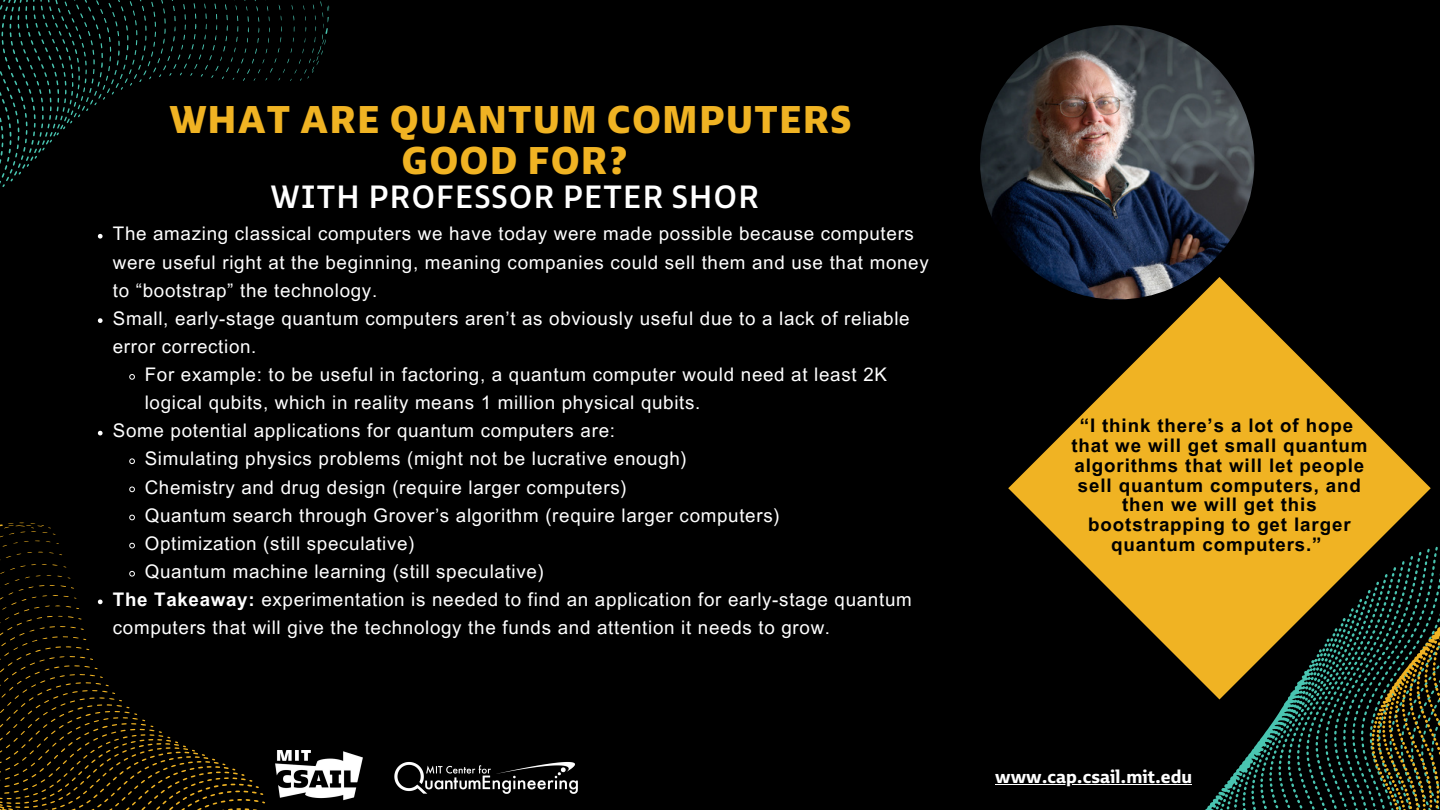
<style>
.page{position:relative;width:1440px;height:810px;background:#000}
.page>*{position:absolute;margin:0;border:0;box-sizing:border-box;transform-origin:0 0}
.t1{font:800 37.5px "CSAIL Ebony";letter-spacing:.045em;color:#f0b323}
.t2{font:600 31.25px "CSAIL Ebony";letter-spacing:.045em;color:#fff}
.t3{font:18.75px/28.1px "Arial MT Pro";letter-spacing:.04em;color:#fff}
.t4{font:700 18.75px/19.8px "Arial MT Pro";letter-spacing:.045em;color:#000;text-align:center}
.t5{font:700 18.75px "CSAIL Ebony";color:#fff}
.s1{font-weight:700}
</style>
<div class="page">
<svg style="left:0;top:0;width:330px;height:237px"></svg>
<svg style="left:1205px;top:699px;width:154px;height:111px"></svg>
<svg style="left:1359px;top:546px;width:81px;height:264px"></svg>
<svg style="left:0;top:430px;width:265px;height:380px"></svg>
<img style="left:394px;top:762px;width:184px;height:32px">
<img style="left:275px;top:750px;width:88px;height:51px">
<svg style="left:1008px;top:277px;width:423px;height:422px;fill:#f0b323"></svg>
<img style="left:980px;top:25px;width:274px;height:275px;border-radius:50%">
<hr style="left:995px;top:784px;width:197px;height:1px;background:#fff">
<svg style="left:98px;top:234px;width:5px;height:5px"></svg>
<svg style="left:98px;top:318px;width:5px;height:5px"></svg>
<svg style="left:129px;top:374px;width:6px;height:6px"></svg>
<svg style="left:98px;top:431px;width:5px;height:4px"></svg>
<svg style="left:129px;top:458px;width:7px;height:7px"></svg>
<svg style="left:129px;top:486px;width:7px;height:7px"></svg>
<svg style="left:129px;top:514px;width:7px;height:7px"></svg>
<svg style="left:129px;top:542px;width:7px;height:7px"></svg>
<svg style="left:129px;top:570px;width:7px;height:7px"></svg>
<svg style="left:98px;top:600px;width:5px;height:4px"></svg>
<p class="t1" style="left:170px;top:96px;width:682px">WHAT ARE QUANTUM COMPUTERS</p>
<p class="t1" style="left:402px;top:136px;width:227px">GOOD FOR?</p>
<p class="t2" style="left:271px;top:177px;width:489px">WITH PROFESSOR PETER SHOR</p>
<p class="t3" style="left:113px;top:222px;width:817px">The amazing classical computers we have today were made possible because computers were useful right at the beginning, meaning companies could sell them and use that money to “bootstrap” the technology.</p>
<p class="t3" style="left:113px;top:307px;width:798px">Small, early-stage quantum computers aren’t as obviously useful due to a lack of reliable error correction.</p>
<p class="t3" style="left:145px;top:363px;width:744px">For example: to be useful in factoring, a quantum computer would need at least 2K logical qubits, which in reality means 1 million physical qubits.</p>
<p class="t3" style="left:113px;top:419px;width:504px">Some potential applications for quantum computers are:</p>
<p class="t3" style="left:145px;top:447px;width:544px">Simulating physics problems (might not be lucrative enough)</p>
<p class="t3" style="left:145px;top:475px;width:483px">Chemistry and drug design (require larger computers)</p>
<p class="t3" style="left:145px;top:503px;width:636px">Quantum search through Grover’s algorithm (require larger computers)</p>
<p class="t3" style="left:145px;top:532px;width:271px">Optimization (still speculative)</p>
<p class="t3" style="left:145px;top:560px;width:401px">Quantum machine learning (still speculative)</p>
<p class="t3" style="left:113px;top:588px;width:800px"><span class="s1">The Takeaway:</span> experimentation is needed to find an application for early-stage quantum computers that will give the technology the funds and attention it needs to grow.</p>
<p class="t4" style="left:1080px;top:418px;width:275px">“I think there’s a lot of hope</p>
<p class="t4" style="left:1071px;top:438px;width:298px">that we will get small quantum algorithms that will let people sell quantum computers, and then we will get this bootstrapping to get larger quantum computers.”</p>
<p class="t5" style="left:995px;top:764px;width:198px">www.cap.csail.mit.edu</p>
</div>
